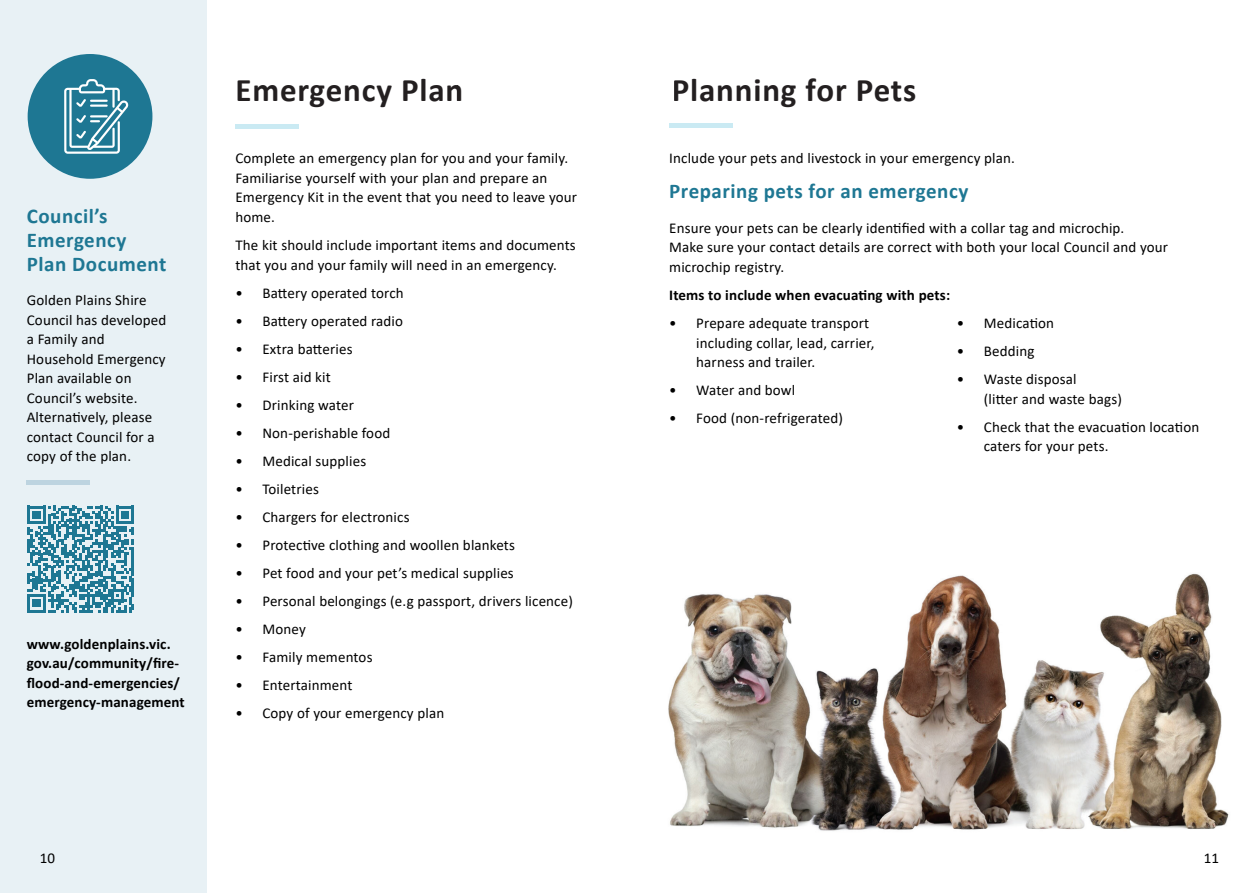
<style>
.page{position:relative;width:1259px;height:893px;background:#fff}
.page>*{position:absolute;margin:0;border:0;box-sizing:border-box;transform-origin:0 0}
.t1{font:700 33px "Calibri";letter-spacing:.025em;color:#231f20}
.t2{font:700 21px/24px "Calibri";letter-spacing:.025em;color:#1e7793}
.t3{font:15px/19.5px "Calibri";letter-spacing:.01em;color:#000}
.t4{font:700 15px/19.5px "Calibri";letter-spacing:.01em;color:#000}
</style>
<div class="page">
<hr style="left:235px;top:125px;width:64px;height:4px;background:#caeaf3">
<div style="left:0;top:0;width:206px;height:893px;background:#e8f1f5"></div>
<div style="left:28px;top:54px;width:124px;height:125px;background:#1e7793;border-radius:50%"></div>
<svg style="left:64px;top:79px;width:65px;height:75px"></svg>
<svg style="left:27px;top:506px;width:107px;height:107px"></svg>
<div style="left:27px;top:480px;width:63px;height:5px;background:#bdd4e0"></div>
<div style="left:669px;top:123px;width:64px;height:5px;background:#caeaf3"></div>
<img style="left:668px;top:573px;width:561px;height:258px">
<h2 class="t2" style="left:27px;top:204px;width:141px">Council’s<br>Emergency<br>Plan Document</h2>
<p class="t3" style="left:27px;top:290px;width:141px">Golden Plains Shire<br>Council has developed a Family and<br>Household Emergency<br>Plan available on<br>Council’s website.<br>Alternatively, please contact Council for a copy of the plan.</p>
<p class="t4" style="left:27px;top:634px;width:159px">www.goldenplains.vic. gov.au/community/fire&shy;flood-and-emergencies/ emergency-management</p>
<h1 class="t1" style="left:235px;top:67px;width:229px">Emergency Plan</h1>
<h1 class="t1" style="left:672px;top:67px;width:246px">Planning for Pets</h1>
<p class="t3" style="left:235px;top:148px;width:343px">Complete an emergency plan for you and your family.<br>Familiarise yourself with your plan and prepare an Emergency Kit in the event that you need to leave your home.</p>
<p class="t3" style="left:235px;top:235px;width:342px">The kit should include important items and documents that you and your family will need in an emergency.</p>
<p class="t3" style="left:235px;top:282px;width:170px">• Battery operated torch</p>
<p class="t3" style="left:235px;top:310px;width:169px">• Battery operated radio</p>
<p class="t3" style="left:235px;top:338px;width:119px">• Extra batteries</p>
<p class="t3" style="left:235px;top:366px;width:97px">• First aid kit</p>
<p class="t3" style="left:235px;top:394px;width:120px">• Drinking water</p>
<p class="t3" style="left:235px;top:422px;width:156px">• Non-perishable food</p>
<p class="t3" style="left:235px;top:450px;width:132px">• Medical supplies</p>
<p class="t3" style="left:235px;top:478px;width:85px">• Toiletries</p>
<p class="t3" style="left:235px;top:506px;width:176px">• Chargers for electronics</p>
<p class="t3" style="left:235px;top:534px;width:281px">• Protective clothing and woollen blankets</p>
<p class="t3" style="left:235px;top:562px;width:280px">• Pet food and your pet’s medical supplies</p>
<p class="t3" style="left:235px;top:590px;width:339px">• Personal belongings (e.g passport, drivers licence)</p>
<p class="t3" style="left:235px;top:618px;width:72px">• Money</p>
<p class="t3" style="left:235px;top:646px;width:139px">• Family mementos</p>
<p class="t3" style="left:235px;top:674px;width:118px">• Entertainment</p>
<p class="t3" style="left:235px;top:702px;width:210px">• Copy of your emergency plan</p>
<p class="t3" style="left:669px;top:148px;width:347px">Include your pets and livestock in your emergency plan.</p>
<h2 class="t2" style="left:669px;top:179px;width:301px">Preparing pets for an emergency</h2>
<p class="t3" style="left:669px;top:217px;width:500px">Ensure your pets can be clearly identified with a collar tag and microchip.<br>Make sure your contact details are correct with both your local Council and your microchip registry.</p>
<p class="t4" style="left:669px;top:285px;width:282px">Items to include when evacuating with pets:</p>
<p class="t3" style="left:696px;top:313px;width:180px;text-indent:-27px">• Prepare adequate transport including collar, lead, carrier, harness and trailer.</p>
<p class="t3" style="left:669px;top:380px;width:127px">• Water and bowl</p>
<p class="t3" style="left:669px;top:408px;width:175px">• Food (non-refrigerated)</p>
<p class="t3" style="left:957px;top:313px;width:99px">• Medication</p>
<p class="t3" style="left:957px;top:341px;width:79px">• Bedding</p>
<p class="t3" style="left:984px;top:369px;width:140px;text-indent:-27px">• Waste disposal<br>(litter and waste bags)</p>
<p class="t3" style="left:984px;top:416px;width:217px;text-indent:-27px">• Check that the evacuation location caters for your pets.</p>
<p class="t3" style="left:40px;top:848px;width:17px">10</p>
<p class="t3" style="left:1203px;top:848px;width:17px">11</p>
</div>
